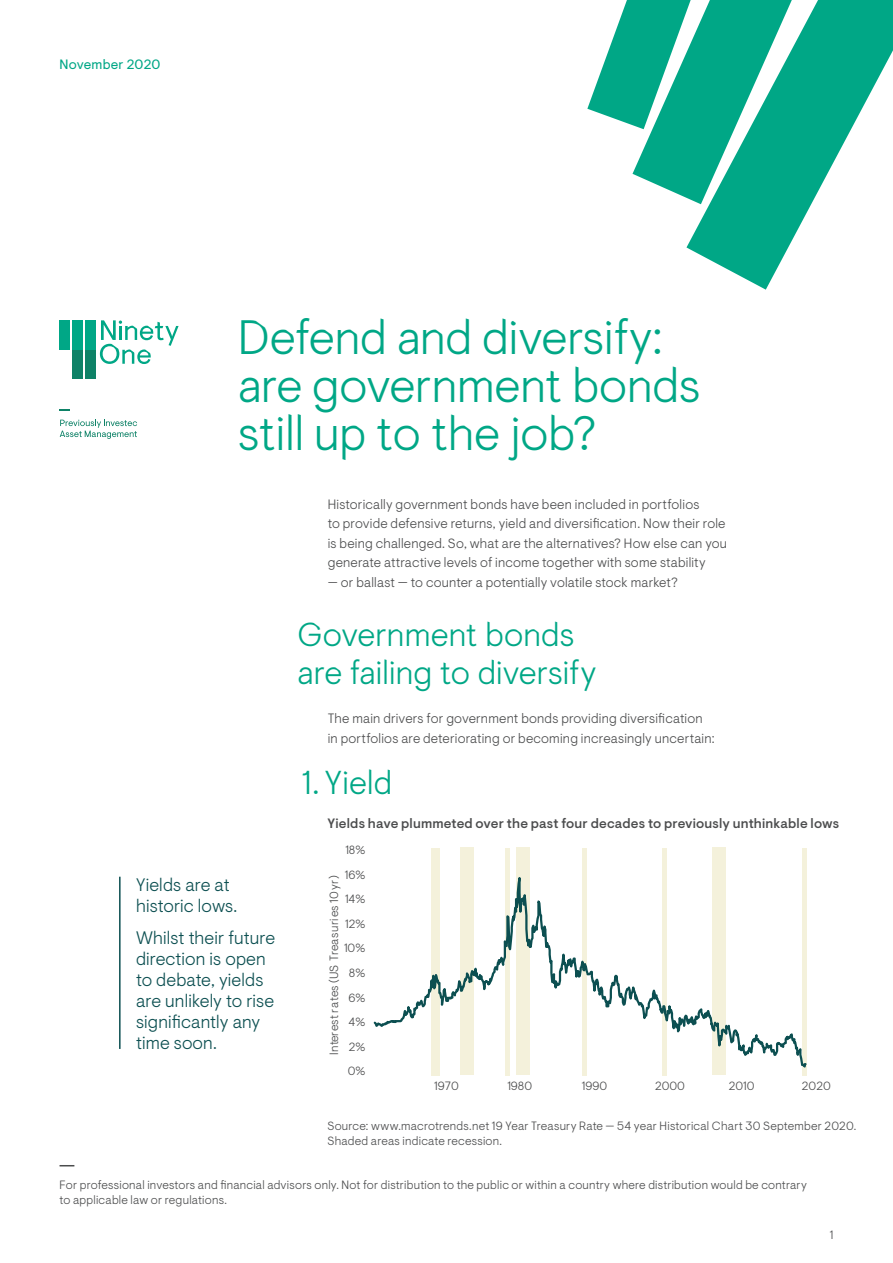
<style>
.page{position:relative;width:893px;height:1263px;background:#fff}
.page>*{position:absolute;margin:0;border:0;box-sizing:border-box;transform-origin:0 0}
.Main_header_1{font:300 48px/48px "Ninety One Visuelt Display";color:#00a786}
.Sub_header_1{font:300 33px/37.5px "Ninety One Visuelt Display";letter-spacing:.005em;color:#00a786}
.Pull_out_quote_small{font:300 18px/21px "Ninety One Visuelt";letter-spacing:.01em;color:#0c4f51}
.Body_text{font:300 13.5px/19.5px "Ninety One Visuelt";letter-spacing:.015em;color:#4b4c4d}
.Chart_Figure_heading{font:500 13.5px "Ninety One Visuelt";letter-spacing:.015em;color:#4b4c4d}
.Top_of_page_header_c{font:13.5px "Ninety One Visuelt";letter-spacing:.015em;color:#00a786}
.Source_and_footnote{font:300 12px/15px "Ninety One Visuelt";letter-spacing:.02em;color:#4b4c4d}
</style>
<div class="page">
<svg style="left:686px;top:0;width:207px;height:290px;fill:#00a786"></svg>
<svg style="left:587px;top:0;width:205px;height:204px"></svg>
<div style="left:72px;top:320px;width:11px;height:30px;background:#00a786"></div>
<div style="left:60px;top:320px;width:10px;height:30px;background:#00a786"></div>
<div style="left:85px;top:320px;width:11px;height:30px;background:#00a786"></div>
<div style="left:72px;top:350px;width:11px;height:29px;background:#0e8267"></div>
<div style="left:85px;top:350px;width:11px;height:29px;background:#0e8267"></div>
<svg style="left:100px;top:320px;width:79px;height:44px"></svg>
<svg style="left:60px;top:419px;width:77px;height:20px"></svg>
<div style="left:802px;top:848px;width:5px;height:227px;background:#f4f1db"></div>
<div style="left:662px;top:848px;width:5px;height:227px;background:#f4f1db"></div>
<div style="left:582px;top:848px;width:5px;height:227px;background:#f4f1db"></div>
<hr style="left:505px;top:848px;width:4px;height:227px;background:#f4f1db">
<div style="left:431px;top:848px;width:8px;height:227px;background:#f4f1db"></div>
<svg style="left:373px;top:849px;width:434px;height:227px"></svg>
<hr style="left:119px;top:877px;width:2px;height:172px;background:#0c4f51">
<svg style="left:60px;top:1165px;width:14px;height:1px"></svg>
<p class="Top_of_page_header_c" style="left:60px;top:56px;width:103px">November 2020</p>
<p class="Main_header_1" style="left:238px;top:314px;width:464px">Defend and diversify: are government bonds still up to the job?</p>
<p class="Body_text" style="left:328px;top:494px;width:401px">Historically government bonds have been included in portfolios<br>to provide defensive returns, yield and diversification. Now their role is being challenged. So, what are the alternatives? How else can you generate attractive levels of income together with some stability</p>
<p class="Body_text" style="left:328px;top:572px;width:352px">— or ballast — to counter a potentially volatile stock market?</p>
<p class="Sub_header_1" style="left:298px;top:616px;width:300px">Government bonds are failing to diversify</p>
<p class="Body_text" style="left:328px;top:709px;width:388px">The main drivers for government bonds providing diversification in portfolios are deteriorating or becoming increasingly uncertain:</p>
<p class="Sub_header_1" style="left:302px;top:764px;width:92px">1. Yield</p>
<p class="Chart_Figure_heading" style="left:327px;top:815px;width:513px">Yields have plummeted over the past four decades to previously unthinkable lows</p>
<p class="Source_and_footnote" style="left:345px;top:842px;width:21px">18%</p>
<p class="Pull_out_quote_small" style="left:136px;top:875px;width:103px">Yields are at historic lows.</p>
<p class="Pull_out_quote_small" style="left:136px;top:927px;width:140px">Whilst their future direction is open to debate, yields are unlikely to rise significantly any time soon.</p>
<p class="Source_and_footnote" style="left:345px;top:867px;width:22px">16%</p>
<p class="Source_and_footnote" style="left:326px;top:1055px;width:181px;rotate:-90deg">Interest rates (US Treasuries 10 yr)</p>
<p class="Source_and_footnote" style="left:345px;top:892px;width:22px">14%</p>
<p class="Source_and_footnote" style="left:345px;top:916px;width:22px">12%</p>
<p class="Source_and_footnote" style="left:344px;top:941px;width:23px">10%</p>
<p class="Source_and_footnote" style="left:349px;top:965px;width:18px">8%</p>
<p class="Source_and_footnote" style="left:348px;top:990px;width:18px">6%</p>
<p class="Source_and_footnote" style="left:349px;top:1015px;width:18px">4%</p>
<p class="Source_and_footnote" style="left:349px;top:1039px;width:18px">2%</p>
<p class="Source_and_footnote" style="left:348px;top:1064px;width:19px">0%</p>
<p class="Source_and_footnote" style="left:434px;top:1078px;width:26px">1970</p>
<p class="Source_and_footnote" style="left:507px;top:1078px;width:26px">1980</p>
<p class="Source_and_footnote" style="left:582px;top:1078px;width:27px">1990</p>
<p class="Source_and_footnote" style="left:655px;top:1078px;width:31px">2000</p>
<p class="Source_and_footnote" style="left:729px;top:1078px;width:27px">2010</p>
<p class="Source_and_footnote" style="left:802px;top:1078px;width:30px">2020</p>
<p class="Source_and_footnote" style="left:327px;top:1119px;width:530px">Source: www.macrotrends.net 19 Year Treasury Rate — 54 year Historical Chart 30 September 2020.<br>Shaded areas indicate recession.</p>
<p class="Source_and_footnote" style="left:60px;top:1177px;width:749px">For professional investors and financial advisors only. Not for distribution to the public or within a country where distribution would be contrary to applicable law or regulations.</p>
<p class="Source_and_footnote" style="left:830px;top:1227px;width:5px">1</p>
</div>
